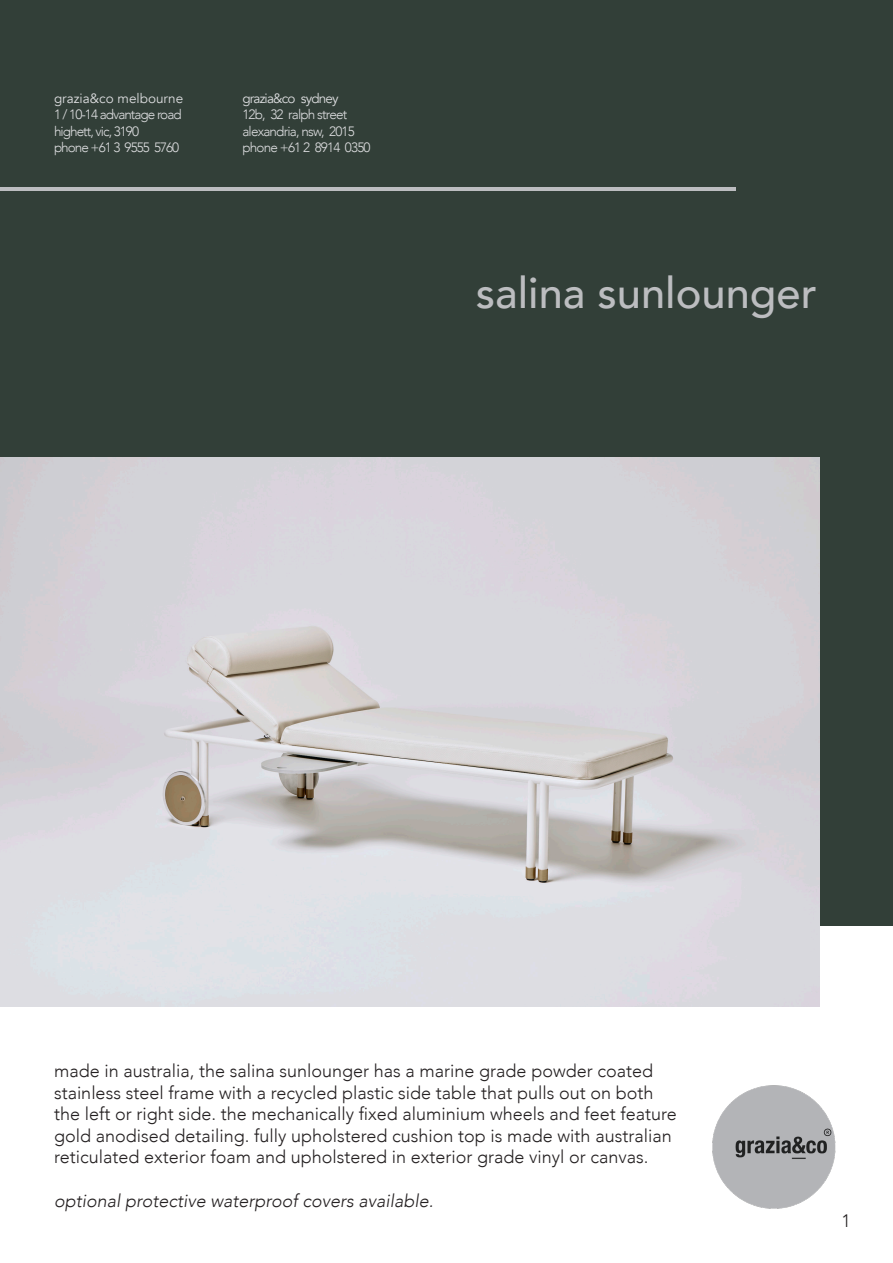
<style>
.page{position:relative;width:893px;height:1263px;background:#fff}
.page>*{position:absolute;margin:0;border:0;box-sizing:border-box;transform-origin:0 0}
.t1{font:500 43.5px "Avenir";color:#bcbdc0}
.t2{font:300 18px/21.6px "Avenir";color:#231f20}
.t3{font:italic 300 18px "Avenir";color:#231f20}
.t4{font:300 13.5px "Avenir";letter-spacing:-.065em;color:#dcdddf}
.t5{font:13.5px "Avenir";color:#dcdddf}
.t6{font:13.5px "Avenir";letter-spacing:-.06em;color:#dcdddf}
</style>
<div class="page">
<div style="left:0;top:0;width:893px;height:925px;background:#323f38"></div>
<img style="left:712px;top:1086px;width:123px;height:123px">
<hr style="left:0;top:187px;width:736px;height:3px;background:#bcbdc0">
<img style="left:0;top:457px;width:819px;height:549px">
<p class="t5" style="left:54px;top:91px;width:131px">grazia&amp;co melbourne</p>
<p class="t4" style="left:54px;top:107px;width:129px">1 / 10-14 advantage road</p>
<p class="t4" style="left:54px;top:123px;width:87px">highett, vic, 3190</p>
<p class="t4" style="left:54px;top:139px;width:127px">phone +61 3 9555 5760</p>
<p class="t6" style="left:242px;top:91px;width:98px">grazia&amp;co sydney</p>
<p class="t4" style="left:242px;top:107px;width:106px">12b, 32 ralph street</p>
<p class="t4" style="left:242px;top:123px;width:114px">alexandria, nsw, 2015</p>
<p class="t4" style="left:242px;top:139px;width:130px">phone +61 2 8914 0350</p>
<p class="t1" style="left:476px;top:255px;width:342px">salina sunlounger</p>
<p class="t2" style="left:54px;top:1060px;width:624px">made in australia, the salina sunlounger has a marine grade powder coated stainless steel frame with a recycled plastic side table that pulls out on both the left or right side. the mechanically fixed aluminium wheels and feet feature gold anodised detailing. fully upholstered cushion top is made with australian reticulated exterior foam and upholstered in exterior grade vinyl or canvas.</p>
<p class="t3" style="left:54px;top:1190px;width:381px">optional protective waterproof covers available.</p>
<p class="t2" style="left:841px;top:1210px;width:11px">1</p>
</div>
